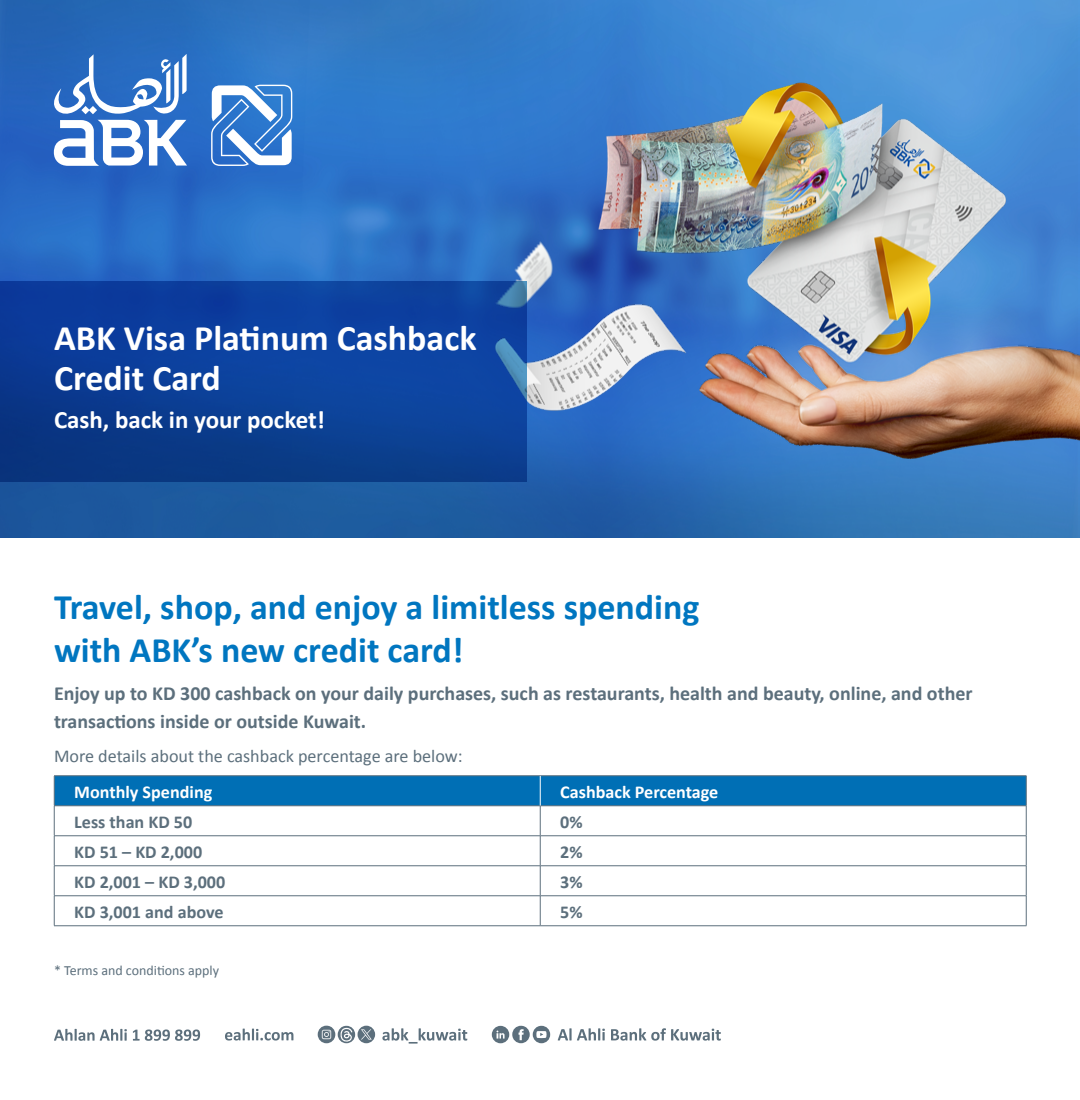
<style>
.page{position:relative;width:1080px;height:1100px;background:#fff}
.page>*{position:absolute;margin:0;border:0;box-sizing:border-box;transform-origin:0 0}
.t1{font:700 36px/43.2px "Calibri";color:#0076c0}
.t2{font:700 36px/40px "Calibri";color:#fff}
.t3{font:700 25px "Calibri";color:#fff}
.t4{font:700 20px/28px "Calibri";color:#5c6f7c}
.t5{font:700 18.1px "Calibri";color:#5c6f7c}
.t6{font:18.1px "Calibri";color:#5c6f7c}
.t7{font:700 18.1px "Calibri";color:#fff}
.t8{font:14px "Calibri";color:#5c6f7c}
</style>
<div class="page">
<img style="left:0;top:0;width:258px;height:538px">
<img style="left:258px;top:0;width:822px;height:538px">
<div style="left:55px;top:777px;width:971px;height:29px;background:#006fb5"></div>
<hr style="left:54px;top:776px;width:486px;height:1px;background:#5c6f7c">
<hr style="left:54px;top:776px;width:1px;height:30px;background:#5c6f7c">
<hr style="left:540px;top:776px;width:486px;height:1px;background:#5c6f7c">
<hr style="left:1026px;top:776px;width:1px;height:30px;background:#5c6f7c">
<hr style="left:54px;top:806px;width:486px;height:1px;background:#5c6f7c">
<hr style="left:54px;top:806px;width:1px;height:30px;background:#5c6f7c">
<hr style="left:540px;top:806px;width:486px;height:1px;background:#5c6f7c">
<hr style="left:540px;top:806px;width:1px;height:30px;background:#5c6f7c">
<hr style="left:1026px;top:806px;width:1px;height:30px;background:#5c6f7c">
<hr style="left:54px;top:836px;width:486px;height:1px;background:#5c6f7c">
<hr style="left:54px;top:836px;width:1px;height:30px;background:#5c6f7c">
<hr style="left:540px;top:836px;width:486px;height:1px;background:#5c6f7c">
<hr style="left:540px;top:836px;width:1px;height:30px;background:#5c6f7c">
<hr style="left:1026px;top:836px;width:1px;height:30px;background:#5c6f7c">
<hr style="left:54px;top:866px;width:486px;height:1px;background:#5c6f7c">
<hr style="left:54px;top:866px;width:1px;height:30px;background:#5c6f7c">
<hr style="left:540px;top:866px;width:486px;height:1px;background:#5c6f7c">
<hr style="left:540px;top:866px;width:1px;height:30px;background:#5c6f7c">
<hr style="left:1026px;top:866px;width:1px;height:30px;background:#5c6f7c">
<hr style="left:54px;top:896px;width:486px;height:1px;background:#5c6f7c">
<hr style="left:54px;top:896px;width:1px;height:30px;background:#5c6f7c">
<hr style="left:540px;top:896px;width:486px;height:1px;background:#5c6f7c">
<hr style="left:540px;top:896px;width:1px;height:30px;background:#5c6f7c">
<hr style="left:1026px;top:896px;width:1px;height:30px;background:#5c6f7c">
<hr style="left:54px;top:926px;width:486px;height:1px;background:#5c6f7c">
<hr style="left:540px;top:926px;width:486px;height:1px;background:#5c6f7c">
<hr style="left:540px;top:776px;width:1px;height:30px;background:#fff">
<svg style="left:52px;top:54px;width:135px;height:112px"></svg>
<svg style="left:211px;top:85px;width:81px;height:81px"></svg>
<svg style="left:0;top:281px;width:526px;height:200px;background:#0c3f96"></svg>
<svg style="left:225px;top:1029px;width:68px;height:12px"></svg>
<svg style="left:492px;top:1026px;width:58px;height:17px"></svg>
<svg style="left:558px;top:1028px;width:47px;height:12px"></svg>
<svg style="left:611px;top:1028px;width:110px;height:13px"></svg>
<svg style="left:54px;top:1029px;width:73px;height:12px"></svg>
<svg style="left:133px;top:1030px;width:67px;height:11px"></svg>
<svg style="left:382px;top:1028px;width:85px;height:16px"></svg>
<svg style="left:318px;top:1026px;width:57px;height:17px"></svg>
<h1 class="t2" style="left:54px;top:317px;width:424px">ABK Visa Platinum Cashback<br>Credit Card</h1>
<p class="t3" style="left:54px;top:402px;width:272px">Cash, back in your pocket!</p>
<h1 class="t1" style="left:54px;top:584px;width:647px">Travel, shop, and enjoy a limitless spending with ABK’s new credit card!</h1>
<p class="t4" style="left:54px;top:679px;width:920px">Enjoy up to KD 300 cashback on your daily purchases, such as restaurants, health and beauty, online, and other transactions inside or outside Kuwait.</p>
<p class="t6" style="left:54px;top:744px;width:410px">More details about the cashback percentage are below:</p>
<p class="t7" style="left:74px;top:779px;width:140px">Monthly Spending</p>
<p class="t7" style="left:560px;top:779px;width:160px">Cashback Percentage</p>
<p class="t5" style="left:74px;top:809px;width:120px">Less than KD 50</p>
<p class="t5" style="left:560px;top:809px;width:24px">0%</p>
<p class="t5" style="left:74px;top:839px;width:130px">KD 51 – KD 2,000</p>
<p class="t5" style="left:560px;top:839px;width:24px">2%</p>
<p class="t5" style="left:74px;top:869px;width:153px">KD 2,001 – KD 3,000</p>
<p class="t5" style="left:560px;top:869px;width:24px">3%</p>
<p class="t5" style="left:74px;top:899px;width:151px">KD 3,001 and above</p>
<p class="t5" style="left:560px;top:899px;width:24px">5%</p>
<p class="t8" style="left:54px;top:961px;width:167px">* Terms and conditions apply</p>
</div>
